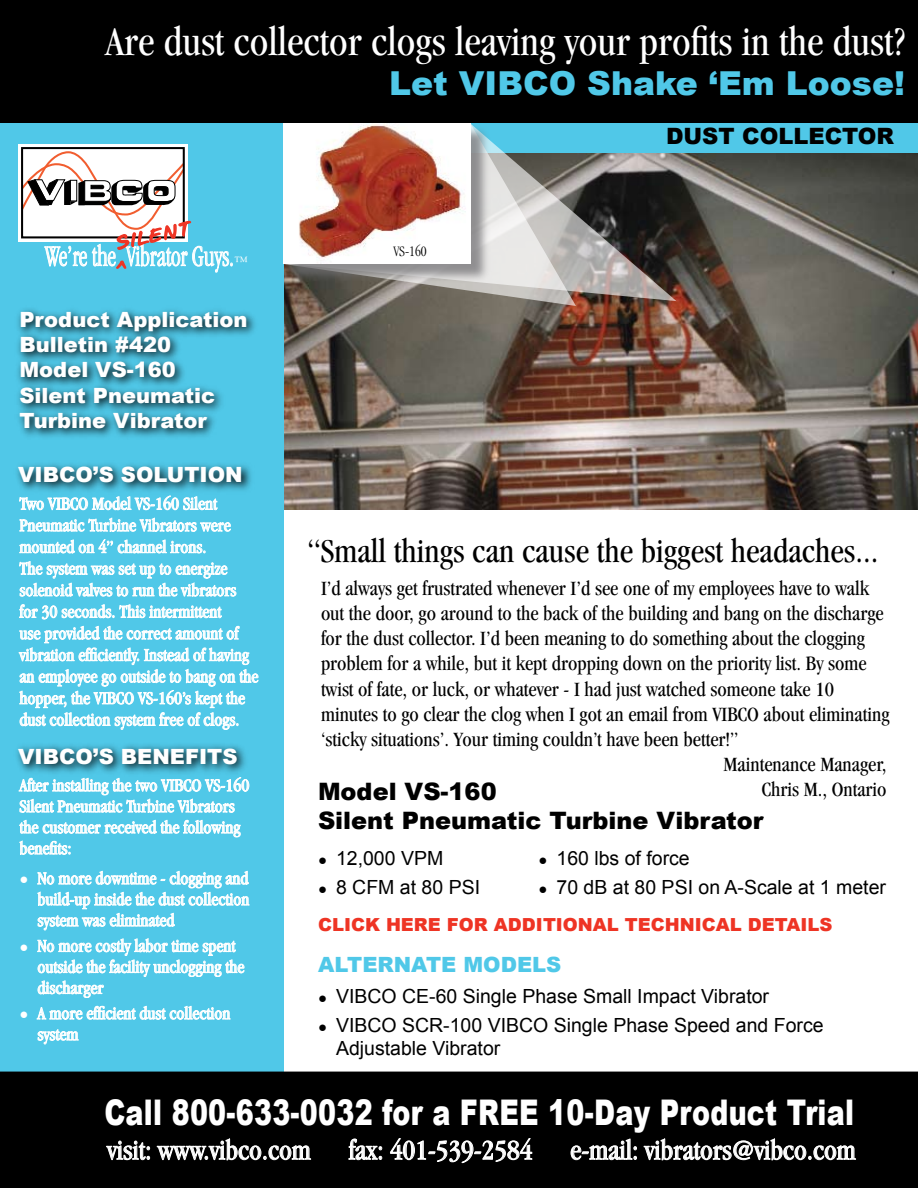
<style>
.page{position:relative;width:918px;height:1188px;background:#fff}
.page>*{position:absolute;margin:0;border:0;box-sizing:border-box;transform-origin:0 0}
.t1{font:condensed 42px "Garamond";color:#fff}
.t2{font:900 35.4px "Arial";letter-spacing:.01em;color:#fff;scale:.76 1}
.t3{font:condensed 34.5px "Garamond";color:#000}
.t4{font:900 33px "Arial";color:#50c8e8}
.t5{font:300 condensed 30px "Garamond";color:#fff;scale:.8 1}
.t6{font:condensed 28.5px "Garamond";color:#fff}
.t7{font:900 24px/28.8px "Arial";color:#000}
.t8{font:900 22.5px "Arial";color:#000}
.t9{font:condensed 21px/25.2px "Garamond";color:#000}
.t10{font:900 21px/25.2px "Arial";color:#fff}
.t11{font:900 21px "Arial";color:#50c8e8}
.t12{font:19.5px/29.4px "Arial";color:#000}
.t13{font:condensed 18px/21.6px "Garamond";color:#fff}
.t14{font:900 18px "Arial";color:#ee3424}
.t15{font:15px/29.4px "Arial";color:#000}
.t16{font:15px "Annifont";color:#ee3424}
.t17{font:300 condensed 15px "Garamond";color:#000}
.t18{font:15px "Arial";color:#fff}
.s1{font-size:15px}
</style>
<div class="page">
<img style="left:284px;top:153px;width:634px;height:357px">
<div style="left:0;top:116px;width:284px;height:968px;background:#50c8e8"></div>
<div style="left:0;top:1072px;width:918px;height:116px;background:#000"></div>
<svg style="left:106px;top:1140px;width:44px;height:20px"></svg>
<svg style="left:156px;top:1138px;width:155px;height:23px"></svg>
<svg style="left:348px;top:1138px;width:34px;height:22px"></svg>
<svg style="left:390px;top:1138px;width:143px;height:25px"></svg>
<svg style="left:570px;top:1138px;width:67px;height:22px"></svg>
<svg style="left:643px;top:1138px;width:213px;height:23px"></svg>
<svg style="left:17px;top:463px;width:234px;height:27px"></svg>
<svg style="left:19px;top:474px;width:212px;height:80px"></svg>
<svg style="left:18px;top:561px;width:241px;height:169px"></svg>
<svg style="left:17px;top:744px;width:229px;height:30px"></svg>
<svg style="left:18px;top:777px;width:232px;height:78px"></svg>
<svg style="left:37px;top:871px;width:213px;height:60px"></svg>
<svg style="left:37px;top:938px;width:208px;height:60px"></svg>
<svg style="left:36px;top:1006px;width:195px;height:14px"></svg>
<svg style="left:37px;top:1029px;width:42px;height:16px"></svg>
<svg style="left:19px;top:144px;width:214px;height:129px"></svg>
<div style="left:279px;top:112px;width:639px;height:41px;background:#50c8e8"></div>
<div style="left:0;top:0;width:918px;height:123px;background:#000"></div>
<svg style="left:17px;top:309px;width:238px;height:128px"></svg>
<svg style="left:576px;top:153px;width:100px;height:148px"></svg>
<svg style="left:284px;top:141px;width:292px;height:165px"></svg>
<div style="left:284px;top:123px;width:207px;height:161px;background:#717073;opacity:.75"></div>
<img style="left:284px;top:123px;width:187px;height:141px">
<h1 class="t1" style="left:105px;top:19px;width:801px">Are dust collector clogs leaving your profits in the dust?</h1>
<h3 class="t4" style="left:389px;top:59px;width:517px">Let VIBCO Shake ‘Em Loose!</h3>
<p class="t16" style="left:112px;top:231px;width:79px;rotate:-12deg">SILENT</p>
<h3 class="t5" style="left:45px;top:240px;width:256px">We’re the<sub>^</sub>Vibrator Guys.<span class="s1">™</span></h3>
<p class="t10" style="left:20px;top:306px;width:229px">Product Application<br>Bulletin #420<br>Model VS-160<br>Silent Pneumatic<br>Turbine Vibrator</p>
<p class="t10" style="left:18px;top:461px;width:226px">VIBCO’S SOLUTION</p>
<p class="t13" style="left:20px;top:493px;width:240px">Two VIBCO Model VS-160 Silent Pneumatic Turbine Vibrators were mounted on 4” channel irons.<br>The system was set up to energize solenoid valves to run the vibrators for 30 seconds. This intermittent<br>use provided the correct amount of vibration efficiently. Instead of having an employee go outside to bang on the hopper, the VIBCO VS-160’s kept the dust collection system free of clogs.</p>
<p class="t10" style="left:18px;top:743px;width:221px">VIBCO’S BENEFITS</p>
<p class="t13" style="left:20px;top:775px;width:231px;line-height:21px">After installing the two VIBCO VS-160<br>Silent Pneumatic Turbine Vibrators the customer received the following benefits:</p>
<p class="t13" style="left:38px;top:868px;width:213px;line-height:21px;text-align:justify">No more downtime - clogging and build-up inside the dust collection system was eliminated</p>
<p class="t13" style="left:38px;top:935px;width:208px;line-height:21px">No more costly labor time spent outside the facility unclogging the discharger</p>
<p class="t13" style="left:38px;top:1003px;width:194px;line-height:21px">A more efficient dust collection system</p>
<p class="t18" style="left:20px;top:869px;width:11px">●</p>
<p class="t18" style="left:20px;top:936px;width:11px">●</p>
<p class="t18" style="left:20px;top:1004px;width:11px">●</p>
<p class="t17" style="left:393px;top:243px;width:35px">VS-160</p>
<p class="t8" style="left:666px;top:119px;width:229px">DUST COLLECTOR</p>
<h3 class="t3" style="left:308px;top:532px;width:572px">“Small things can cause the biggest headaches...</h3>
<p class="t9" style="left:321px;top:575px;width:570px">I’d always get frustrated whenever I’d see one of my employees have to walk out the door, go around to the back of the building and bang on the discharge for the dust collector. I’d been meaning to do something about the clogging problem for a while, but it kept dropping down on the priority list. By some twist of fate, or luck, or whatever - I had just watched someone take 10 minutes to go clear the clog when I got an email from VIBCO about eliminating ‘sticky situations’. Your timing couldn’t have been better!”</p>
<p class="t9" style="left:724px;top:751px;width:164px;text-align:right">Maintenance Manager,<br>Chris M., Ontario</p>
<h3 class="t7" style="left:318px;top:776px;width:447px">Model VS-160<br>Silent Pneumatic Turbine Vibrator</h3>
<p class="t15" style="left:318px;top:845px;width:11px">● ●</p>
<p class="t12" style="left:556px;top:843px;width:331px">160 lbs of force<br>70 dB at 80 PSI on A-Scale at 1 meter</p>
<p class="t12" style="left:336px;top:843px;width:146px">12,000 VPM<br>8 CFM at 80 PSI</p>
<p class="t15" style="left:538px;top:845px;width:11px">● ●</p>
<p class="t14" style="left:318px;top:911px;width:516px">CLICK HERE FOR ADDITIONAL TECHNICAL DETAILS</p>
<p class="t11" style="left:318px;top:949px;width:245px">ALTERNATE MODELS</p>
<p class="t12" style="left:336px;top:981px;width:489px">VIBCO CE-60 Single Phase Small Impact Vibrator<br>VIBCO SCR-100 VIBCO Single Phase Speed and Force</p>
<p class="t12" style="left:336px;top:1034px;width:166px">Adjustable Vibrator</p>
<p class="t15" style="left:318px;top:983px;width:11px">● ●</p>
<h2 class="t2" style="left:104px;top:1086px;width:988px">Call 800-633-0032 for a FREE 10-Day Product Trial</h2>
<h3 class="t6" style="left:107px;top:1134px;width:205px">visit: www.vibco.com</h3>
<h3 class="t6" style="left:349px;top:1134px;width:185px">fax: 401-539-2584</h3>
<h3 class="t6" style="left:570px;top:1134px;width:287px">e-mail: vibrators@vibco.com</h3>
</div>
